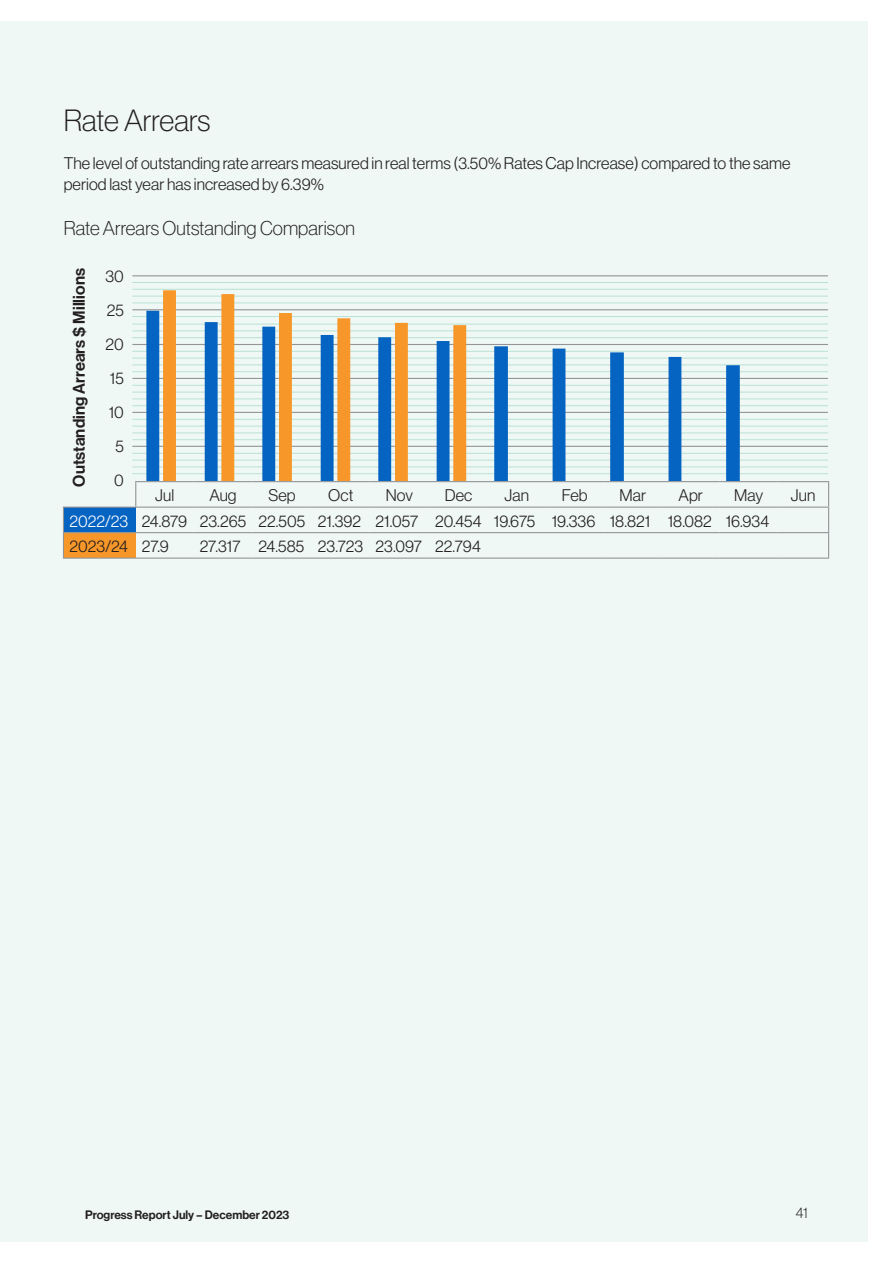
<style>
.page{position:relative;width:893px;height:1263px;background:#fff}
.page>*{position:absolute;margin:0;border:0;box-sizing:border-box;transform-origin:0 0}
.t1{font:100 30px "Neue Haas Display";color:#231f20}
.t2{font:100 19.5px "Neue Haas Display";letter-spacing:.005em;color:#231f20}
.Copy{font:300 16.5px/21px "Neue Haas Display";letter-spacing:.005em;color:#231f20}
.Copy-2{font:16.5px "Neue Haas Display Mediu";letter-spacing:.005em;color:#231f20}
.Copy-3{font:300 16.5px "Neue Haas Display";letter-spacing:.005em;color:#fff}
.t3{font:12px "Neue Haas Display Mediu";color:#231f20}
.s1{font-family:"Neue Haas Display";font-weight:100;font-size:15px}
</style>
<div class="page">
<div style="left:0;top:21px;width:867px;height:1221px;background:#eff8f5"></div>
<hr style="left:132px;top:473px;width:696px;height:1px;background:#bae1d4">
<hr style="left:132px;top:467px;width:696px;height:1px;background:#bae1d4">
<hr style="left:132px;top:460px;width:696px;height:1px;background:#bae1d4">
<hr style="left:132px;top:453px;width:696px;height:1px;background:#bae1d4">
<hr style="left:132px;top:439px;width:696px;height:1px;background:#bae1d4">
<hr style="left:132px;top:433px;width:696px;height:1px;background:#bae1d4">
<hr style="left:132px;top:426px;width:696px;height:1px;background:#bae1d4">
<hr style="left:132px;top:419px;width:696px;height:1px;background:#bae1d4">
<hr style="left:132px;top:405px;width:696px;height:1px;background:#bae1d4">
<hr style="left:132px;top:399px;width:696px;height:1px;background:#bae1d4">
<hr style="left:132px;top:392px;width:696px;height:1px;background:#bae1d4">
<hr style="left:132px;top:385px;width:696px;height:1px;background:#bae1d4">
<hr style="left:132px;top:371px;width:696px;height:1px;background:#bae1d4">
<hr style="left:132px;top:365px;width:696px;height:1px;background:#bae1d4">
<hr style="left:132px;top:358px;width:696px;height:1px;background:#bae1d4">
<hr style="left:132px;top:351px;width:696px;height:1px;background:#bae1d4">
<hr style="left:132px;top:337px;width:696px;height:1px;background:#bae1d4">
<hr style="left:132px;top:331px;width:696px;height:1px;background:#bae1d4">
<hr style="left:132px;top:324px;width:696px;height:1px;background:#bae1d4">
<hr style="left:132px;top:316px;width:696px;height:1px;background:#bae1d4">
<hr style="left:132px;top:303px;width:696px;height:1px;background:#bae1d4">
<hr style="left:132px;top:296px;width:696px;height:1px;background:#bae1d4">
<hr style="left:132px;top:289px;width:696px;height:1px;background:#bae1d4">
<hr style="left:132px;top:282px;width:696px;height:1px;background:#bae1d4">
<hr style="left:132px;top:446px;width:696px;height:1px;background:#939598">
<hr style="left:132px;top:412px;width:696px;height:1px;background:#939598">
<hr style="left:132px;top:378px;width:696px;height:1px;background:#939598">
<hr style="left:132px;top:344px;width:696px;height:1px;background:#939598">
<hr style="left:132px;top:309px;width:696px;height:1px;background:#939598">
<hr style="left:132px;top:275px;width:696px;height:1px;background:#939598">
<svg style="left:146px;top:311px;width:594px;height:170px"></svg>
<svg style="left:163px;top:290px;width:303px;height:191px"></svg>
<div style="left:63px;top:507px;width:73px;height:26px;background:#0563c1"></div>
<div style="left:63px;top:533px;width:73px;height:25px;background:#f79729"></div>
<hr style="left:135px;top:481px;width:59px;height:1px;background:#939598">
<svg style="left:135px;top:482px;width:1px;height:25px"></svg>
<hr style="left:194px;top:481px;width:58px;height:1px;background:#939598">
<hr style="left:252px;top:481px;width:60px;height:1px;background:#939598">
<hr style="left:312px;top:481px;width:58px;height:1px;background:#939598">
<hr style="left:370px;top:481px;width:59px;height:1px;background:#939598">
<hr style="left:429px;top:481px;width:59px;height:1px;background:#939598">
<hr style="left:488px;top:481px;width:58px;height:1px;background:#939598">
<hr style="left:546px;top:481px;width:58px;height:1px;background:#939598">
<hr style="left:604px;top:481px;width:58px;height:1px;background:#939598">
<hr style="left:662px;top:481px;width:58px;height:1px;background:#939598">
<hr style="left:720px;top:481px;width:58px;height:1px;background:#939598">
<hr style="left:778px;top:481px;width:51px;height:1px;background:#939598">
<hr style="left:63px;top:507px;width:73px;height:1px;background:#939598">
<hr style="left:136px;top:507px;width:58px;height:1px;background:#939598">
<hr style="left:194px;top:507px;width:58px;height:1px;background:#939598">
<hr style="left:252px;top:507px;width:60px;height:1px;background:#939598">
<hr style="left:312px;top:507px;width:58px;height:1px;background:#939598">
<hr style="left:370px;top:507px;width:59px;height:1px;background:#939598">
<hr style="left:429px;top:507px;width:59px;height:1px;background:#939598">
<hr style="left:488px;top:507px;width:58px;height:1px;background:#939598">
<hr style="left:546px;top:507px;width:58px;height:1px;background:#939598">
<hr style="left:604px;top:507px;width:58px;height:1px;background:#939598">
<hr style="left:662px;top:507px;width:58px;height:1px;background:#939598">
<hr style="left:720px;top:507px;width:58px;height:1px;background:#939598">
<hr style="left:778px;top:507px;width:51px;height:1px;background:#939598">
<hr style="left:63px;top:532px;width:73px;height:1px;background:#939598">
<svg style="left:63px;top:508px;width:1px;height:50px"></svg>
<hr style="left:136px;top:532px;width:58px;height:1px;background:#939598">
<hr style="left:194px;top:532px;width:58px;height:1px;background:#939598">
<hr style="left:252px;top:532px;width:60px;height:1px;background:#939598">
<hr style="left:312px;top:532px;width:58px;height:1px;background:#939598">
<hr style="left:370px;top:532px;width:59px;height:1px;background:#939598">
<hr style="left:429px;top:532px;width:59px;height:1px;background:#939598">
<hr style="left:488px;top:532px;width:58px;height:1px;background:#939598">
<hr style="left:546px;top:532px;width:58px;height:1px;background:#939598">
<hr style="left:604px;top:532px;width:58px;height:1px;background:#939598">
<hr style="left:662px;top:532px;width:58px;height:1px;background:#939598">
<hr style="left:720px;top:532px;width:58px;height:1px;background:#939598">
<hr style="left:778px;top:532px;width:51px;height:1px;background:#939598">
<svg style="left:828px;top:482px;width:1px;height:76px"></svg>
<hr style="left:63px;top:558px;width:73px;height:1px;background:#939598">
<hr style="left:136px;top:558px;width:58px;height:1px;background:#939598">
<hr style="left:194px;top:558px;width:58px;height:1px;background:#939598">
<hr style="left:252px;top:558px;width:60px;height:1px;background:#939598">
<hr style="left:312px;top:558px;width:58px;height:1px;background:#939598">
<hr style="left:370px;top:558px;width:59px;height:1px;background:#939598">
<hr style="left:429px;top:558px;width:59px;height:1px;background:#939598">
<hr style="left:488px;top:558px;width:58px;height:1px;background:#939598">
<hr style="left:546px;top:558px;width:58px;height:1px;background:#939598">
<hr style="left:604px;top:558px;width:58px;height:1px;background:#939598">
<hr style="left:662px;top:558px;width:58px;height:1px;background:#939598">
<hr style="left:720px;top:558px;width:58px;height:1px;background:#939598">
<hr style="left:778px;top:558px;width:51px;height:1px;background:#939598">
<h2 class="t1" style="left:64px;top:103px;width:148px">Rate Arrears</h2>
<p class="Copy" style="left:64px;top:153px;width:728px">The level of outstanding rate arrears measured in real terms (3.50% Rates Cap Increase) compared to the same period last year has increased by 6.39%</p>
<h4 class="t2" style="left:64px;top:217px;width:293px">Rate Arrears Outstanding Comparison</h4>
<p class="Copy-2" style="left:70px;top:487px;width:220px;rotate:-90deg">Outstanding Arrears $ Millions</p>
<p class="Copy" style="left:105px;top:265px;width:20px">30</p>
<p class="Copy" style="left:107px;top:300px;width:19px">25</p>
<p class="Copy" style="left:106px;top:334px;width:20px">20</p>
<p class="Copy" style="left:110px;top:368px;width:15px">15</p>
<p class="Copy" style="left:109px;top:402px;width:17px">10</p>
<p class="Copy" style="left:115px;top:436px;width:10px">5</p>
<p class="Copy" style="left:114px;top:470px;width:11px">0</p>
<p class="Copy" style="left:155px;top:485px;width:21px">Jul</p>
<p class="Copy" style="left:209px;top:485px;width:29px">Aug</p>
<p class="Copy" style="left:269px;top:485px;width:29px">Sep</p>
<p class="Copy" style="left:328px;top:485px;width:27px">Oct</p>
<p class="Copy" style="left:386px;top:485px;width:29px">Nov</p>
<p class="Copy" style="left:445px;top:485px;width:29px">Dec</p>
<p class="Copy" style="left:505px;top:485px;width:26px">Jan</p>
<p class="Copy" style="left:562px;top:485px;width:27px">Feb</p>
<p class="Copy" style="left:619px;top:485px;width:28px">Mar</p>
<p class="Copy" style="left:678px;top:485px;width:26px">Apr</p>
<p class="Copy" style="left:734px;top:485px;width:31px">May</p>
<p class="Copy" style="left:791px;top:485px;width:26px">Jun</p>
<p class="Copy-3" style="left:69px;top:511px;width:60px">2022/23</p>
<p class="Copy" style="left:142px;top:510px;width:47px">24.879</p>
<p class="Copy" style="left:200px;top:510px;width:48px">23.265</p>
<p class="Copy" style="left:258px;top:510px;width:48px">22.505</p>
<p class="Copy" style="left:318px;top:510px;width:45px">21.392</p>
<p class="Copy" style="left:376px;top:510px;width:44px">21.057</p>
<p class="Copy" style="left:435px;top:510px;width:48px">20.454</p>
<p class="Copy" style="left:494px;top:510px;width:43px">19.675</p>
<p class="Copy" style="left:552px;top:510px;width:45px">19.336</p>
<p class="Copy" style="left:610px;top:510px;width:42px">18.821</p>
<p class="Copy" style="left:668px;top:510px;width:46px">18.082</p>
<p class="Copy" style="left:726px;top:510px;width:45px">16.934</p>
<p class="Copy" style="left:69px;top:536px;width:60px">2023/24</p>
<p class="Copy" style="left:142px;top:536px;width:29px">27.9</p>
<p class="Copy" style="left:200px;top:536px;width:42px">27.317</p>
<p class="Copy" style="left:258px;top:536px;width:47px">24.585</p>
<p class="Copy" style="left:318px;top:536px;width:47px">23.723</p>
<p class="Copy" style="left:376px;top:536px;width:48px">23.097</p>
<p class="Copy" style="left:435px;top:536px;width:47px">22.794</p>
<p class="t3" style="left:85px;top:1207px;width:206px"><span class="s1">41</span>Progress Report July – December 2023</p>
</div>
